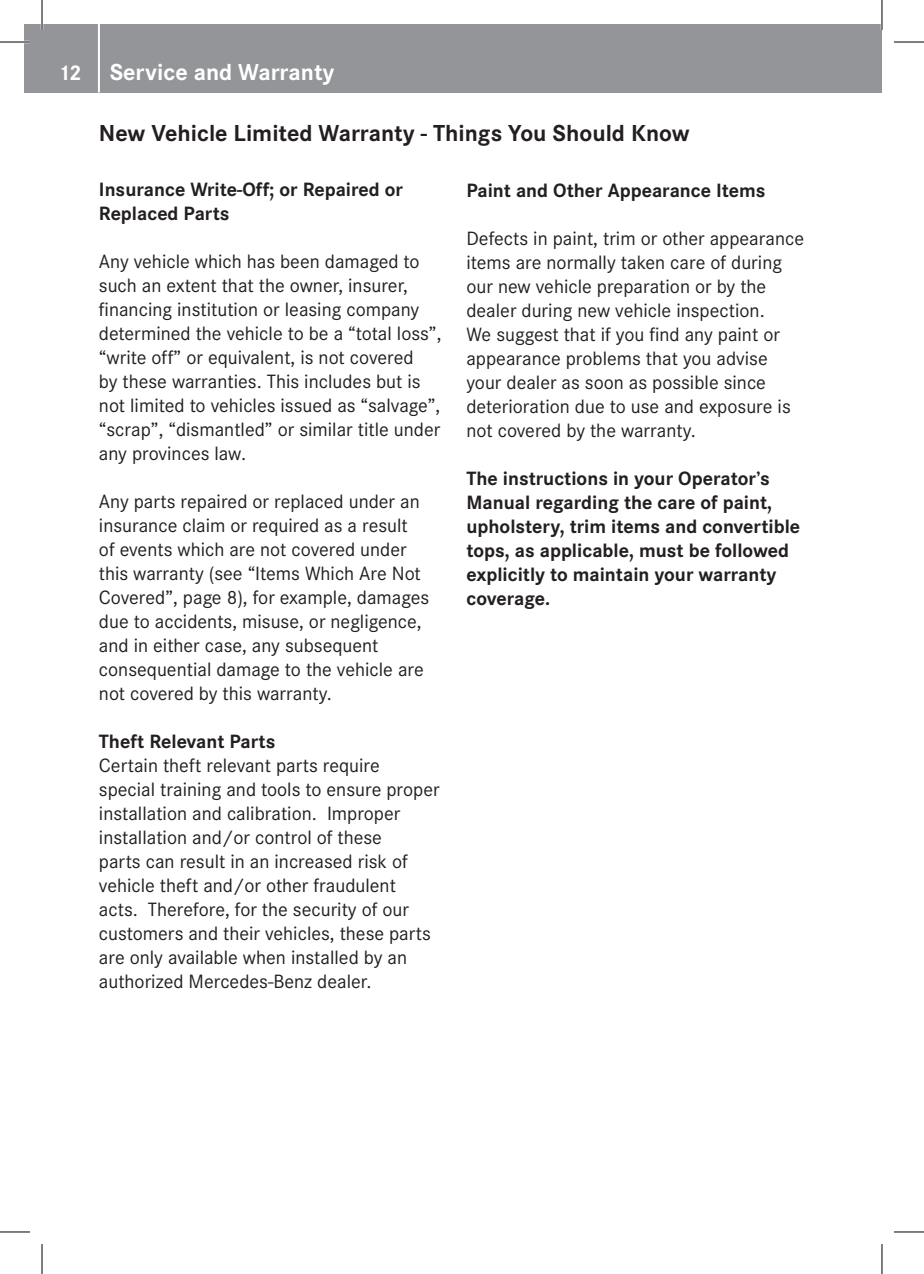
<style>
.page{position:relative;width:924px;height:1274px;background:#fff}
.page>*{position:absolute;margin:0;border:0;box-sizing:border-box;transform-origin:0 0}
.t1{font:700 24px "Corporate S";color:#231f20}
.t2{font:700 24px "Corporate S";color:#fff}
.t3{font:20px/24px "Corporate S";color:#231f20}
.t4{font:700 20px/24px "Corporate S";color:#231f20}
.s1{font-size:22px}
</style>
<div class="page">
<div style="left:24px;top:24px;width:858px;height:68px;background:#939598"></div>
<hr style="left:98px;top:24px;width:2px;height:68px;background:#fff">
<hr style="left:882px;top:24px;width:1px;height:68px;background:#939598">
<hr style="left:0;top:41px;width:30px;height:2px;background:#fff">
<hr style="left:41px;top:0;width:2px;height:30px;background:#fff">
<hr style="left:880px;top:0;width:3px;height:30px;background:#fff">
<hr style="left:0;top:42px;width:30px;height:1px;background:#000">
<hr style="left:894px;top:42px;width:30px;height:1px;background:#000">
<hr style="left:0;top:1231px;width:30px;height:1px;background:#000">
<hr style="left:894px;top:1231px;width:30px;height:1px;background:#000">
<hr style="left:42px;top:0;width:1px;height:30px;background:#000">
<hr style="left:42px;top:1243px;width:1px;height:30px;background:#000">
<hr style="left:881px;top:0;width:1px;height:30px;background:#000">
<hr style="left:881px;top:1243px;width:1px;height:30px;background:#000">
<p class="t2" style="left:58px;top:63px;width:278px"><span class="s1">12</span> Service and Warranty</p>
<p class="t1" style="left:99px;top:125px;width:592px">New Vehicle Limited Warranty - Things You Should Know</p>
<p class="t4" style="left:99px;top:179px;width:306px">Insurance Write-Off; or Repaired or<br>Replaced Parts</p>
<p class="t3" style="left:99px;top:251px;width:344px">Any vehicle which has been damaged to such an extent that the owner, insurer, financing institution or leasing company determined the vehicle to be a “total loss”, “write off” or equivalent, is not covered<br>by these warranties . This includes but is not limited to vehicles issued as “salvage”, “scrap”, “dismantled” or similar title under any provinces law .</p>
<p class="t3" style="left:99px;top:491px;width:332px">Any parts repaired or replaced under an insurance claim or required as a result<br>of events which are not covered under this warranty (see “Items Which Are Not Covered”, page 8), for example, damages due to accidents, misuse, or negligence, and in either case, any subsequent consequential damage to the vehicle are not covered by this warranty .</p>
<p class="t4" style="left:99px;top:731px;width:178px">Theft Relevant Parts</p>
<p class="t3" style="left:99px;top:755px;width:342px">Certain theft relevant parts require special training and tools to ensure proper installation and calibration . Improper installation and/or control of these<br>parts can result in an increased risk of vehicle theft and/or other fraudulent<br>acts . Therefore, for the security of our customers and their vehicles, these parts are only available when installed by an authorized Mercedes-Benz dealer .</p>
<p class="t4" style="left:466px;top:180px;width:301px">Paint and Other Appearance Items</p>
<p class="t3" style="left:466px;top:227px;width:339px">Defects in paint, trim or other appearance items are normally taken care of during our new vehicle preparation or by the dealer during new vehicle inspection .<br>We suggest that if you find any paint or appearance problems that you advise your dealer as soon as possible since deterioration due to use and exposure is not covered by the warranty .</p>
<p class="t4" style="left:466px;top:468px;width:335px">The instructions in your Operator’s Manual regarding the care of paint, upholstery, trim items and convertible tops, as applicable, must be followed explicitly to maintain your warranty coverage.</p>
</div>
